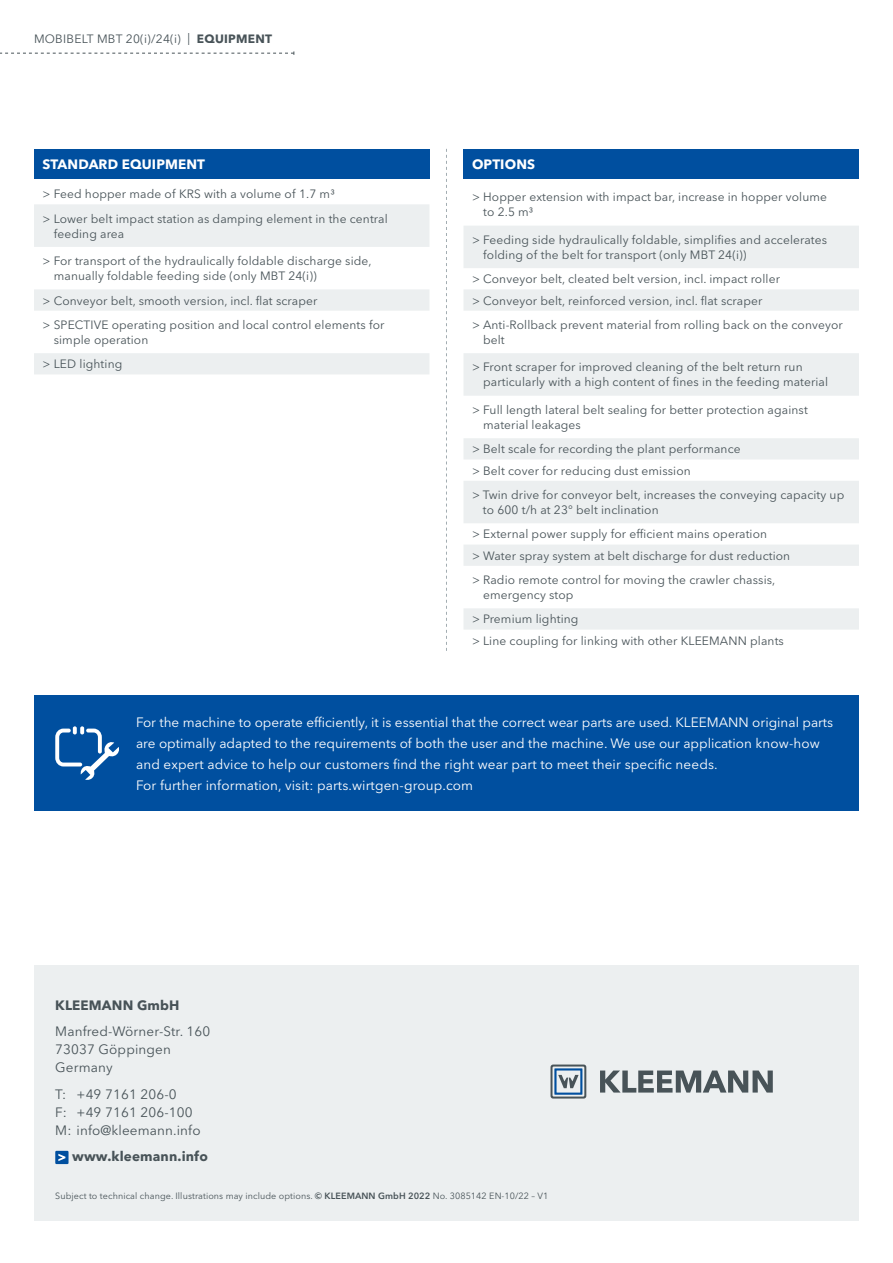
<style>
.page{position:relative;width:893px;height:1263px;background:#fff}
.page>*{position:absolute;margin:0;border:0;box-sizing:border-box;transform-origin:0 0}
.t1{font:13.5px/21px "Avenir Next LT Pro";color:#fff}
.t2{font:13.5px/18px "Avenir Next LT Pro";letter-spacing:.01em;color:#485358}
.t3{font:700 13.5px "Avenir Next LT Pro";letter-spacing:.01em;color:#485358}
.t4{font:700 13.5px "Avenir Next LT Pro";letter-spacing:.01em;color:#fff}
.t5{font:12px/15px "Avenir Next LT Pro";letter-spacing:.01em;color:#485358}
.t6{font:9px "Avenir Next LT Pro";letter-spacing:.01em;color:#485358}
.s1{font-weight:700}
.s2{font-weight:600}
</style>
<div class="page">
<div style="left:34px;top:149px;width:395px;height:30px;background:#004f9f"></div>
<svg style="left:34px;top:204px;width:395px;height:170px;fill:#f3f5f6"></svg>
<div style="left:463px;top:149px;width:396px;height:30px;background:#004f9f"></div>
<svg style="left:464px;top:226px;width:395px;height:404px;fill:#eceff0"></svg>
<svg style="left:0;top:51px;width:294px;height:4px"></svg>
<svg style="left:446px;top:149px;width:1px;height:502px"></svg>
<div style="left:34px;top:965px;width:825px;height:255px;background:#eceff0"></div>
<svg style="left:600px;top:1070px;width:173px;height:22px"></svg>
<svg style="left:550px;top:1064px;width:36px;height:34px"></svg>
<div style="left:55px;top:1151px;width:14px;height:13px;background:#004f9f"></div>
<svg style="left:58px;top:1154px;width:7px;height:7px"></svg>
<div style="left:34px;top:695px;width:825px;height:116px;background:#004f9f"></div>
<svg style="left:55px;top:726px;width:64px;height:54px"></svg>
<p class="t5" style="left:34px;top:31px;width:239px">MOBIBELT MBT 20(i)/24(i) | <span class="s1">EQUIPMENT</span></p>
<p class="t4" style="left:43px;top:156px;width:164px">STANDARD EQUIPMENT</p>
<p class="t5" style="left:43px;top:182px;width:347px;line-height:24.5px">&gt; Feed hopper made of KRS with a volume of 1.7 m³<br>&gt; Lower belt impact station as damping element in the central</p>
<p class="t5" style="left:54px;top:226px;width:72px">feeding area</p>
<p class="t5" style="left:54px;top:253px;width:319px;text-indent:-11px">&gt; For transport of the hydraulically foldable discharge side, manually foldable feeding side (only MBT 24(i))</p>
<p class="t5" style="left:43px;top:288px;width:343px;line-height:24.5px">&gt; Conveyor belt, smooth version, incl. flat scraper<br>&gt; SPECTIVE operating position and local control elements for</p>
<p class="t5" style="left:43px;top:328px;width:107px;line-height:24.5px;text-indent:11px">simple operation &gt; LED lighting</p>
<p class="t4" style="left:472px;top:156px;width:65px">OPTIONS</p>
<p class="t5" style="left:483px;top:190px;width:345px;text-indent:-11px">&gt; Hopper extension with impact bar, increase in hopper volume to 2.5 m³</p>
<p class="t5" style="left:483px;top:232px;width:345px;text-indent:-11px">&gt; Feeding side hydraulically foldable, simplifies and accelerates folding of the belt for transport (only MBT 24(i))</p>
<p class="t5" style="left:472px;top:268px;width:309px;line-height:21.3px">&gt; Conveyor belt, cleated belt version, incl. impact roller &gt; Conveyor belt, reinforced version, incl. flat scraper</p>
<p class="t5" style="left:483px;top:317px;width:361px;text-indent:-11px">&gt; Anti-Rollback prevent material from rolling back on the conveyor belt</p>
<p class="t5" style="left:483px;top:360px;width:346px;text-indent:-11px">&gt; Front scraper for improved cleaning of the belt return run particularly with a high content of fines in the feeding material</p>
<p class="t5" style="left:483px;top:402px;width:326px;text-indent:-11px">&gt; Full length lateral belt sealing for better protection against material leakages</p>
<p class="t5" style="left:472px;top:439px;width:270px;line-height:21.3px">&gt; Belt scale for recording the plant performance &gt; Belt cover for reducing dust emission</p>
<p class="t5" style="left:483px;top:487px;width:363px;text-indent:-11px">&gt; Twin drive for conveyor belt, increases the conveying capacity up to 600 t/h at 23° belt inclination</p>
<p class="t5" style="left:472px;top:524px;width:320px;line-height:21.3px">&gt; External power supply for efficient mains operation<br>&gt; Water spray system at belt discharge for dust reduction</p>
<p class="t5" style="left:483px;top:572px;width:294px;text-indent:-11px">&gt; Radio remote control for moving the crawler chassis, emergency stop</p>
<p class="t5" style="left:472px;top:609px;width:313px;line-height:21.3px">&gt; Premium lighting<br>&gt; Line coupling for linking with other KLEEMANN plants</p>
<p class="t1" style="left:136px;top:711px;width:699px">For the machine to operate efficiently, it is essential that the correct wear parts are used. KLEEMANN original parts are optimally adapted to the requirements of both the user and the machine. We use our application know-how and expert advice to help our customers find the right wear part to meet their specific needs.<br>For further information, visit: parts.wirtgen-group.com</p>
<p class="t3" style="left:55px;top:996px;width:126px">KLEEMANN GmbH</p>
<p class="t2" style="left:55px;top:1022px;width:157px">Manfred-Wörner-Str. 160<br>73037 Göppingen<br>Germany</p>
<p class="t2" style="left:55px;top:1085px;width:147px">T: +49 7161 206-0<br>F: +49 7161 206-100<br>M: info@kleemann.info</p>
<p class="t3" style="left:72px;top:1148px;width:137px">www.kleemann.info</p>
<p class="t6" style="left:55px;top:1191px;width:495px">Subject to technical change. Illustrations may include options. <span class="s2">© KLEEMANN GmbH 2022</span> No. 3085142 EN-10/22 – V1</p>
</div>
